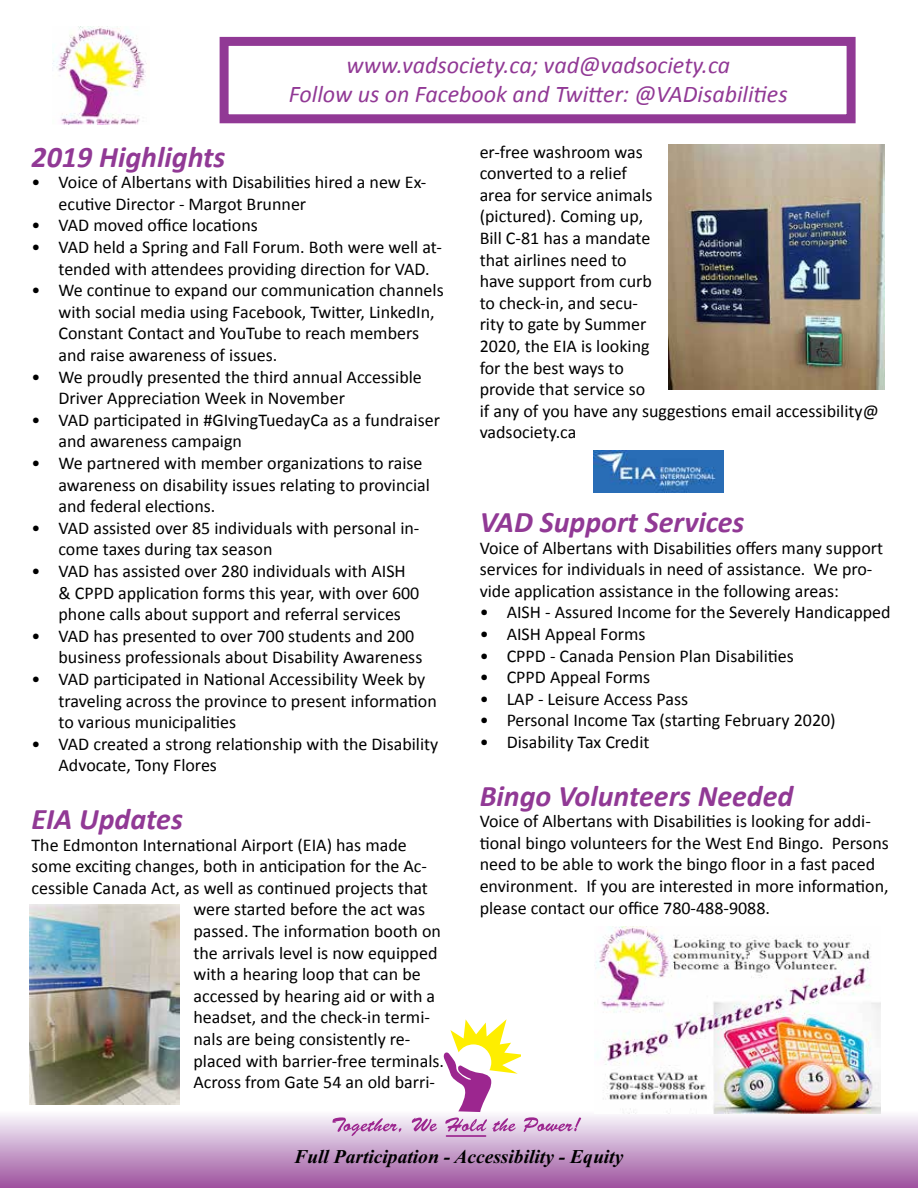
<style>
.page{position:relative;width:918px;height:1188px;background:#fff}
.page>*{position:absolute;margin:0;border:0;box-sizing:border-box;transform-origin:0 0}
.t1{font:italic 700 30px "Calibri";color:#913995}
.t2{font:italic 24px/28.8px "Calibri";color:#913995;text-align:center}
.t3{font:italic 700 21px "Times New Roman";color:#9c268f}
.t4{font:italic 700 19.5px "Times New Roman";color:#000}
.t5{font:18px/21.6px "Calibri";color:#000}
</style>
<div class="page">
<img style="left:52px;top:27px;width:95px;height:97px">
<div style="left:220px;top:37px;width:636px;height:86px;border:9px solid #913995"></div>
<div style="left:0;top:1110px;width:918px;height:78px;background:linear-gradient(to bottom,#fcffff,#9d529f)"></div>
<svg style="left:332px;top:1117px;width:69px;height:19px"></svg>
<svg style="left:411px;top:1118px;width:26px;height:13px"></svg>
<svg style="left:443px;top:1019px;width:138px;height:113px"></svg>
<hr style="left:446px;top:1135px;width:40px;height:2px;background:#9c268f">
<img style="left:669px;top:144px;width:216px;height:245px">
<img style="left:29px;top:904px;width:151px;height:200px">
<img style="left:594px;top:450px;width:129px;height:43px">
<img style="left:594px;top:927px;width:286px;height:187px">
<p class="t3" style="left:457px;top:40px;width:444px">The Alberta Committee of Citizens with Disabilities</p>
<h2 class="t2" style="left:289px;top:49px;width:500px">www.vadsociety.ca; vad@vadsociety.ca<br>Follow us on Facebook and Twitter: @VADisabilities</h2>
<h1 class="t1" style="left:32px;top:135px;width:195px">2019 Highlights</h1>
<p class="t5" style="left:58px;top:171px;width:369px;text-indent:-27px">• Voice of Albertans with Disabilities hired a new Ex&shy;ecutive Director - Margot Brunner</p>
<p class="t5" style="left:32px;top:214px;width:228px">• VAD moved office locations</p>
<p class="t5" style="left:58px;top:236px;width:385px;text-indent:-27px">• VAD held a Spring and Fall Forum. Both were well at&shy;tended with attendees providing direction for VAD.</p>
<p class="t5" style="left:58px;top:279px;width:387px;text-indent:-27px">• We continue to expand our communication channels with social media using Facebook, Twitter, LinkedIn, Constant Contact and YouTube to reach members and raise awareness of issues.</p>
<p class="t5" style="left:58px;top:365px;width:365px;text-indent:-27px">• We proudly presented the third annual Accessible<br>Driver Appreciation Week in November</p>
<p class="t5" style="left:58px;top:408px;width:383px;text-indent:-27px">• VAD participated in #GIvingTuedayCa as a fundraiser and awareness campaign</p>
<p class="t5" style="left:58px;top:452px;width:373px;text-indent:-27px">• We partnered with member organizations to raise awareness on disability issues relating to provincial and federal elections.</p>
<p class="t5" style="left:58px;top:516px;width:362px;text-indent:-27px">• VAD assisted over 85 individuals with personal in&shy;come taxes during tax season</p>
<p class="t5" style="left:58px;top:560px;width:362px;text-indent:-27px">• VAD has assisted over 280 individuals with AISH &amp; CPPD application forms this year, with over 600 phone calls about support and referral services</p>
<p class="t5" style="left:58px;top:624px;width:365px;text-indent:-27px">• VAD has presented to over 700 students and 200 business professionals about Disability Awareness</p>
<p class="t5" style="left:58px;top:668px;width:380px;text-indent:-27px">• VAD participated in National Accessibility Week by traveling across the province to present information to various municipalities</p>
<p class="t5" style="left:58px;top:732px;width:381px;text-indent:-27px">• VAD created a strong relationship with the Disability<br>Advocate, Tony Flores</p>
<h1 class="t1" style="left:32px;top:798px;width:153px">EIA Updates</h1>
<p class="t5" style="left:32px;top:833px;width:377px">The Edmonton International Airport (EIA) has made</p>
<p class="t5" style="left:32px;top:855px;width:397px">some exciting changes, both in anticipation for the Ac-</p>
<p class="t5" style="left:32px;top:876px;width:398px">cessible Canada Act, as well as continued projects that</p>
<p class="t5" style="left:194px;top:898px;width:233px">were started before the act was</p>
<p class="t5" style="left:194px;top:920px;width:249px">passed. The information booth on</p>
<p class="t5" style="left:194px;top:941px;width:246px">the arrivals level is now equipped</p>
<p class="t5" style="left:194px;top:963px;width:229px">with a hearing loop that can be</p>
<p class="t5" style="left:194px;top:984px;width:243px">accessed by hearing aid or with a</p>
<p class="t5" style="left:194px;top:1006px;width:238px">headset, and the check-in termi-</p>
<p class="t5" style="left:194px;top:1028px;width:218px">nals are being consistently re-</p>
<p class="t5" style="left:194px;top:1049px;width:252px">placed with barrier-free terminals.</p>
<p class="t5" style="left:194px;top:1071px;width:243px">Across from Gate 54 an old barri-</p>
<p class="t5" style="left:480px;top:140px;width:401px">er-free washroom was<br>converted to a relief<br>area for service animals<br>(pictured). Coming up,<br>Bill C-81 has a mandate<br>that airlines need to<br>have support from curb<br>to check-in, and secu-<br>rity to gate by Summer<br>2020, the EIA is looking<br>for the best ways to<br>provide that service so<br>if any of you have any suggestions email accessibility@ vadsociety.ca</p>
<h1 class="t1" style="left:480px;top:501px;width:266px">VAD Support Services</h1>
<p class="t5" style="left:480px;top:536px;width:405px">Voice of Albertans with Disabilities offers many support services for individuals in need of assistance. We pro&shy;vide application assistance in the following areas:</p>
<p class="t5" style="left:480px;top:601px;width:413px">• AISH - Assured Income for the Severely Handicapped</p>
<p class="t5" style="left:480px;top:623px;width:167px">• AISH Appeal Forms</p>
<p class="t5" style="left:480px;top:644px;width:316px">• CPPD - Canada Pension Plan Disabilities</p>
<p class="t5" style="left:480px;top:666px;width:172px">• CPPD Appeal Forms</p>
<p class="t5" style="left:480px;top:687px;width:210px">• LAP - Leisure Access Pass</p>
<p class="t5" style="left:480px;top:709px;width:358px">• Personal Income Tax (starting February 2020)</p>
<p class="t5" style="left:480px;top:731px;width:171px">• Disability Tax Credit</p>
<h1 class="t1" style="left:480px;top:774px;width:315px">Bingo Volunteers Needed</h1>
<p class="t5" style="left:480px;top:810px;width:411px">Voice of Albertans with Disabilities is looking for addi&shy;tional bingo volunteers for the West End Bingo. Persons need to be able to work the bingo floor in a fast paced environment. If you are interested in more information, please contact our office 780-488-9088.</p>
<p class="t4" style="left:294px;top:1143px;width:331px">Full Participation - Accessibility - Equity</p>
</div>
